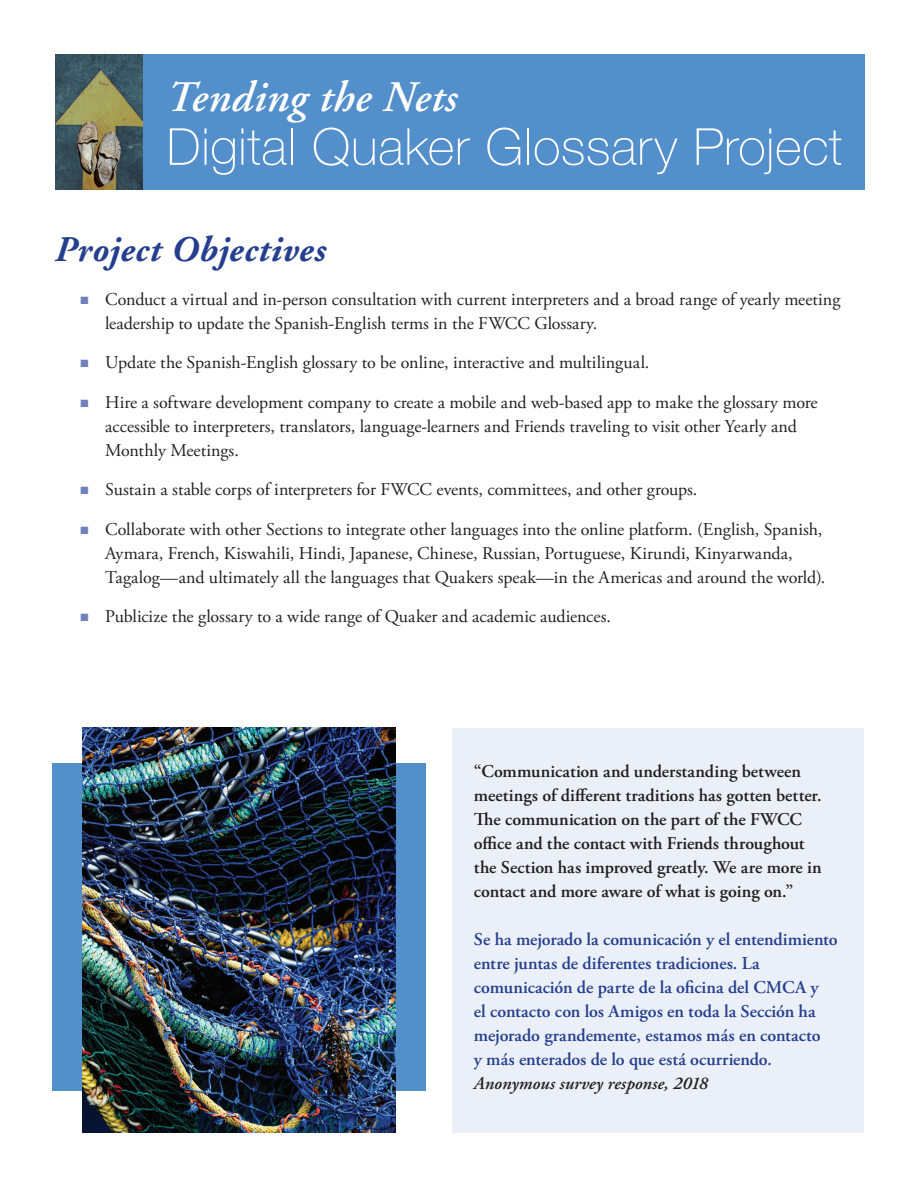
<style>
.page{position:relative;width:918px;height:1188px;background:#fff}
.page>*{position:absolute;margin:0;border:0;box-sizing:border-box;transform-origin:0 0}
.Section_head{font:100 51px "Helvetica Neue";letter-spacing:.01em;color:#fff}
.Section_head-2{font:italic 600 43.5px "Adobe Garamond";letter-spacing:.01em;color:#fff}
.Sub_section_head{font:italic 700 36px "Adobe Garamond";letter-spacing:.015em;color:#253f8e}
.Body_text_1{font:18px/24px "Adobe Garamond Pro";color:#231f20}
.Body_text_1-2{font:600 18px/24px "Adobe Garamond Pro";letter-spacing:-.005em;color:#253f8e}
.Body_text_1-3{font:600 18px/24px "Adobe Garamond Pro";color:#231f20}
.s1{color:#7080ba}
.s2{font-style:italic}
.s3{font-style:italic;color:#231f20}
</style>
<div class="page">
<div style="left:452px;top:728px;width:412px;height:404px;background:#ebf0f8"></div>
<div style="left:53px;top:763px;width:373px;height:328px;background:#538fcb"></div>
<img style="left:82px;top:728px;width:314px;height:404px">
<div style="left:55px;top:54px;width:810px;height:136px;background:#538fcb"></div>
<img style="left:55px;top:54px;width:87px;height:136px">
<p class="Section_head-2" style="left:167px;top:73px;width:292px">Tending the Nets</p>
<p class="Section_head" style="left:167px;top:108px;width:677px">Digital Quaker Glossary Project</p>
<p class="Sub_section_head" style="left:55px;top:230px;width:273px">Project Objectives</p>
<p class="Body_text_1" style="left:105px;top:288px;width:737px;text-indent:-25px"><span class="s1">■</span> Conduct a virtual and in-person consultation with current interpreters and a broad range of yearly meeting leadership to update the Spanish-English terms in the FWCC Glossary.</p>
<p class="Body_text_1" style="left:80px;top:351px;width:571px"><span class="s1">■</span> Update the Spanish-English glossary to be online, interactive and multilingual.</p>
<p class="Body_text_1" style="left:105px;top:391px;width:714px;text-indent:-25px"><span class="s1">■</span> Hire a software development company to create a mobile and web-based app to make the glossary more accessible to interpreters, translators, language-learners and Friends traveling to visit other Yearly and<br>Monthly Meetings.</p>
<p class="Body_text_1" style="left:80px;top:478px;width:619px"><span class="s1">■</span> Sustain a stable corps of interpreters for FWCC events, committees, and other groups.</p>
<p class="Body_text_1" style="left:105px;top:518px;width:722px;text-indent:-25px"><span class="s1">■</span> Collaborate with other Sections to integrate other languages into the online platform. (English, Spanish,<br>Aymara, French, Kiswahili, Hindi, Japanese, Chinese, Russian, Portuguese, Kirundi, Kinyarwanda,<br>Tagalog—and ultimately all the languages that Quakers speak—in the Americas and around the world).</p>
<p class="Body_text_1" style="left:80px;top:605px;width:533px"><span class="s1">■</span> Publicize the glossary to a wide range of Quaker and academic audiences.</p>
<p class="Body_text_1-3" style="left:474px;top:760px;width:349px">“Communication and understanding between meetings of different traditions has gotten better.<br>The communication on the part of the FWCC office and the contact with Friends throughout the Section has improved greatly. We are more in contact and more aware of what is going on.”</p>
<p class="Body_text_1-2" style="left:474px;top:928px;width:365px">Se ha mejorado la comunicación y el entendimiento entre juntas de diferentes tradiciones. La comunicación de parte de la oficina del CMCA y<br>el contacto con los Amigos en toda la Sección ha mejorado grandemente, estamos más en contacto<br>y más enterados de lo que está ocurriendo<span class="s2">.<br></span><span class="s3">Anonymous survey response, 2018</span></p>
</div>
